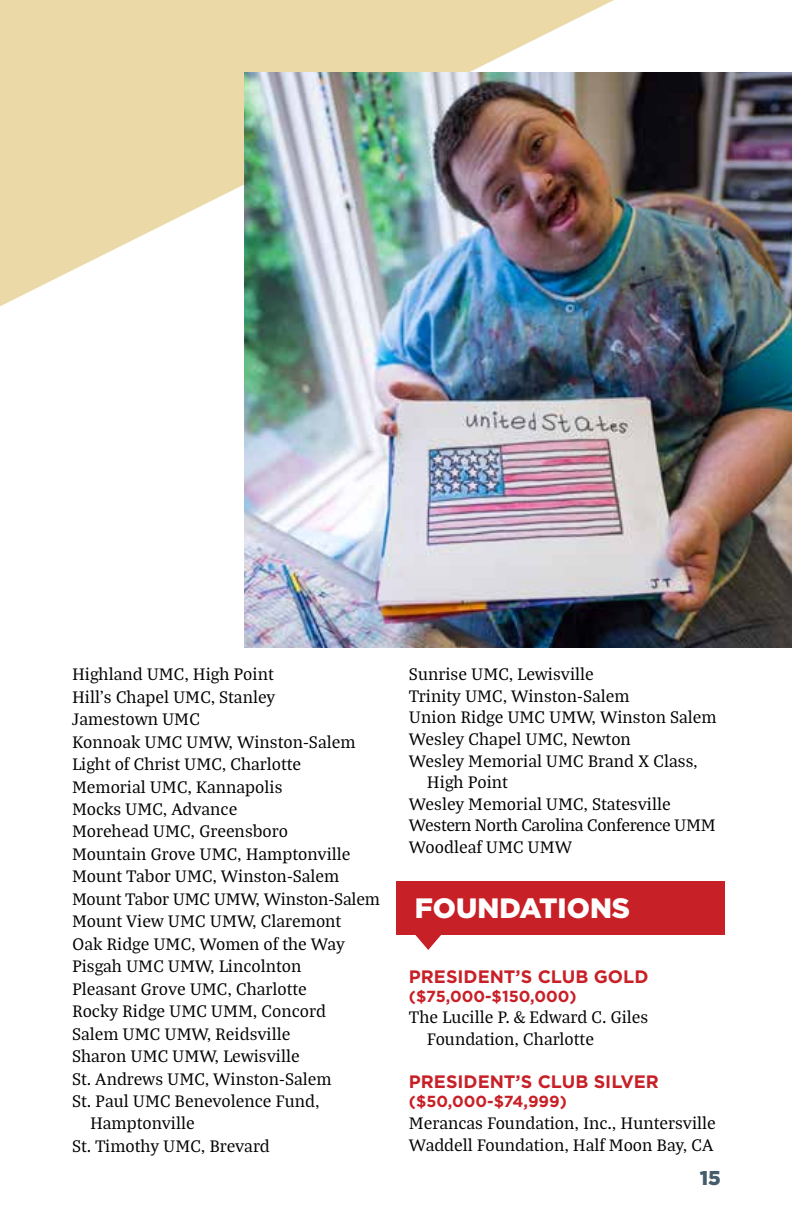
<style>
.page{position:relative;width:792px;height:1224px;background:#fff}
.page>*{position:absolute;margin:0;border:0;box-sizing:border-box;transform-origin:0 0}
.t1{font:900 28px "Gotham";color:#fff}
.t2{font:900 20px "Gotham";color:#173546}
.t3{font:18px/21.6px "Bagatela";color:#000}
.t4{font:700 18px "Gotham";color:#c82027}
.t5{font:18px "Bagatela";letter-spacing:-.02em;color:#000}
.t6{font:700 16px "Gotham";color:#c82027}
</style>
<div class="page">
<svg style="left:0;top:0;width:792px;height:307px;fill:#ebdaa7"></svg>
<img style="left:244px;top:73px;width:548px;height:575px">
<div style="left:396px;top:881px;width:328px;height:54px;background:#c82027"></div>
<svg style="left:415px;top:935px;width:26px;height:15px"></svg>
<p class="t3" style="left:72px;top:663px;width:203px">Highland UMC, High Point</p>
<p class="t3" style="left:72px;top:685px;width:205px">Hill’s Chapel UMC, Stanley</p>
<p class="t3" style="left:72px;top:708px;width:129px">Jamestown UMC</p>
<p class="t3" style="left:72px;top:730px;width:285px">Konnoak UMC UMW, Winston-Salem</p>
<p class="t3" style="left:72px;top:753px;width:231px">Light of Christ UMC, Charlotte</p>
<p class="t3" style="left:72px;top:775px;width:212px">Memorial UMC, Kannapolis</p>
<p class="t3" style="left:72px;top:797px;width:167px">Mocks UMC, Advance</p>
<p class="t3" style="left:72px;top:820px;width:218px">Morehead UMC, Greensboro</p>
<p class="t3" style="left:72px;top:842px;width:280px">Mountain Grove UMC, Hamptonville</p>
<p class="t3" style="left:72px;top:865px;width:269px">Mount Tabor UMC, Winston-Salem</p>
<p class="t3" style="left:72px;top:887px;width:310px">Mount Tabor UMC UMW, Winston-Salem</p>
<p class="t3" style="left:72px;top:910px;width:271px">Mount View UMC UMW, Claremont</p>
<p class="t3" style="left:72px;top:932px;width:274px">Oak Ridge UMC, Women of the Way</p>
<p class="t3" style="left:72px;top:955px;width:231px">Pisgah UMC UMW, Lincolnton</p>
<p class="t3" style="left:72px;top:977px;width:236px">Pleasant Grove UMC, Charlotte</p>
<p class="t3" style="left:72px;top:1000px;width:255px">Rocky Ridge UMC UMM, Concord</p>
<p class="t3" style="left:72px;top:1022px;width:220px">Salem UMC UMW, Reidsville</p>
<p class="t3" style="left:72px;top:1045px;width:229px">Sharon UMC UMW, Lewisville</p>
<p class="t3" style="left:72px;top:1067px;width:261px">St. Andrews UMC, Winston-Salem</p>
<p class="t3" style="left:72px;top:1089px;width:249px">St. Paul UMC Benevolence Fund,</p>
<p class="t3" style="left:90px;top:1112px;width:106px">Hamptonville</p>
<p class="t3" style="left:72px;top:1134px;width:199px">St. Timothy UMC, Brevard</p>
<p class="t3" style="left:409px;top:663px;width:186px">Sunrise UMC, Lewisville</p>
<p class="t3" style="left:409px;top:684px;width:222px">Trinity UMC, Winston-Salem</p>
<p class="t3" style="left:409px;top:706px;width:309px">Union Ridge UMC UMW, Winston Salem</p>
<p class="t3" style="left:409px;top:727px;width:224px">Wesley Chapel UMC, Newton</p>
<p class="t3" style="left:409px;top:749px;width:290px">Wesley Memorial UMC Brand X Class,</p>
<p class="t3" style="left:427px;top:771px;width:82px">High Point</p>
<p class="t3" style="left:409px;top:792px;width:263px">Wesley Memorial UMC, Statesville</p>
<p class="t5" style="left:409px;top:814px;width:308px">Western North Carolina Conference UMM</p>
<p class="t3" style="left:409px;top:835px;width:165px">Woodleaf UMC UMW</p>
<h1 class="t1" style="left:415px;top:892px;width:217px">FOUNDATIONS</h1>
<p class="t4" style="left:409px;top:966px;width:241px">PRESIDENT’S CLUB GOLD</p>
<p class="t6" style="left:409px;top:987px;width:169px">($75,000-$150,000)</p>
<p class="t3" style="left:427px;top:1006px;width:223px;text-indent:-18px">The Lucille P. &amp; Edward C. Giles<br>Foundation, Charlotte</p>
<p class="t4" style="left:409px;top:1071px;width:252px">PRESIDENT’S CLUB SILVER</p>
<p class="t6" style="left:409px;top:1093px;width:159px">($50,000-$74,999)</p>
<p class="t3" style="left:409px;top:1111px;width:308px">Merancas Foundation, Inc., Huntersville<br>Waddell Foundation, Half Moon Bay, CA</p>
<p class="t2" style="left:700px;top:1167px;width:23px">15</p>
</div>
